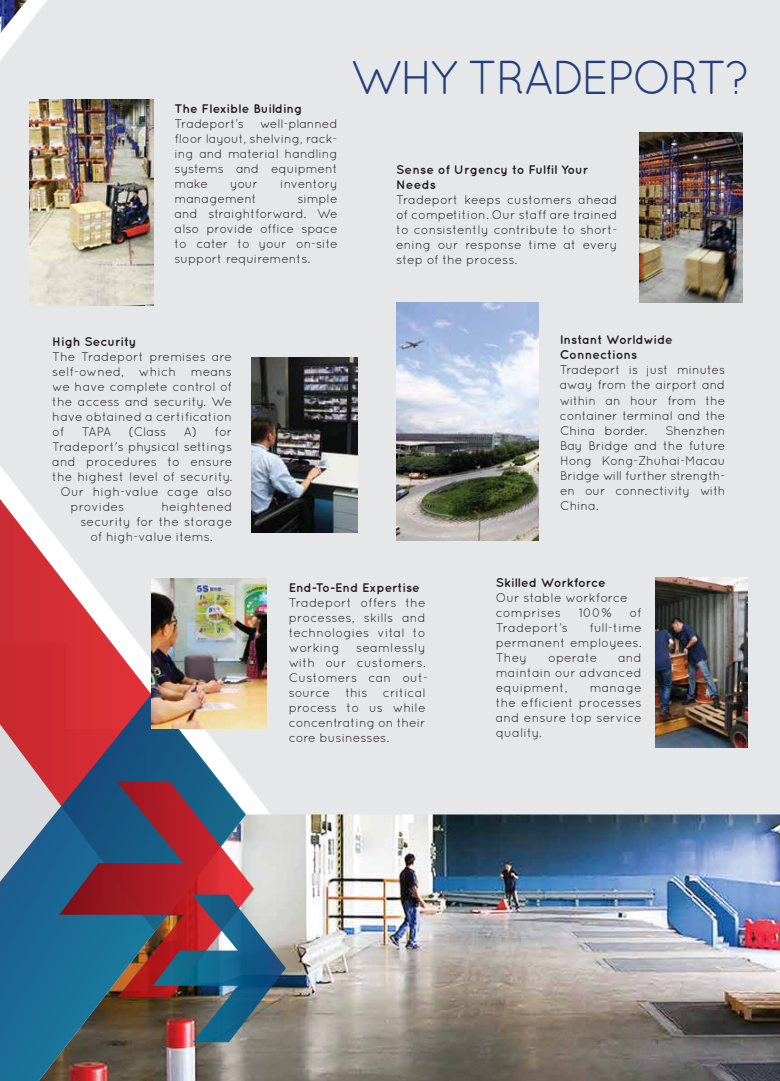
<style>
.page{position:relative;width:780px;height:1081px;background:#fff}
.page>*{position:absolute;margin:0;border:0;box-sizing:border-box;transform-origin:0 0}
.t1{font:47.5px "Quicksand";letter-spacing:-.05em;color:#233d7d}
.t2{font:12.5px/15px "Quicksand";color:#231f20;text-align:justify}
.t3{font:700 12.5px/15px "Quicksand";color:#231f20}
</style>
<div class="page">
<div style="left:0;top:0;width:780px;height:814px;background:#e6e7e8"></div>
<img style="left:246px;top:814px;width:534px;height:267px">
<img style="left:0;top:0;width:27px;height:34px">
<svg style="left:0;top:262px;width:245px;height:432px;background:#e4c9cb"></svg>
<svg style="left:0;top:694px;width:246px;height:387px;background:#706b7d"></svg>
<img style="left:151px;top:579px;width:115px;height:149px">
<svg style="left:59px;top:781px;width:195px;height:216px;background:#625169"></svg>
<img style="left:153px;top:894px;width:133px;height:148px">
<img style="left:29px;top:99px;width:124px;height:206px">
<img style="left:251px;top:358px;width:106px;height:175px">
<img style="left:396px;top:302px;width:142px;height:238px">
<img style="left:639px;top:132px;width:103px;height:170px">
<img style="left:656px;top:577px;width:91px;height:170px">
<p class="t3" style="left:174px;top:101px;width:129px">The Flexible Building</p>
<p class="t2" style="left:174px;top:116px;width:71px">Tradeport’s</p>
<p class="t2" style="left:174px;top:116px;width:165px;text-indent:85px">well-planned floor layout, shelving, rack&shy;ing and material handling systems and equipment make</p>
<p class="t2" style="left:230px;top:176px;width:29px">your</p>
<p class="t2" style="left:280px;top:176px;width:59px">inventory</p>
<p class="t2" style="left:174px;top:191px;width:84px">management</p>
<p class="t2" style="left:174px;top:191px;width:165px;text-indent:123px">simple and straightforward. We also provide office space to cater to your on-site support requirements.</p>
<h1 class="t1" style="left:350px;top:50px;width:401px">WHY TRADEPORT?</h1>
<p class="t3" style="left:396px;top:162px;width:194px">Sense of Urgency to Fulfil Your<br>Needs</p>
<p class="t2" style="left:396px;top:192px;width:223px">Tradeport keeps customers ahead of competition. Our staff are trained to consistently contribute to short&shy;ening our response time at every step of the process.</p>
<p class="t3" style="left:52px;top:333px;width:86px">High Security</p>
<p class="t2" style="left:52px;top:349px;width:181px">The Tradeport premises are self-owned, which means we have complete control of the access and security. We have obtained a certification of</p>
<p class="t2" style="left:82px;top:424px;width:31px">TAPA</p>
<p class="t2" style="left:129px;top:424px;width:39px">(Class</p>
<p class="t2" style="left:184px;top:424px;width:50px">A) for</p>
<p class="t2" style="left:52px;top:439px;width:181px">Tradeport's physical settings</p>
<p class="t2" style="left:52px;top:454px;width:181px">and procedures to ensure</p>
<p class="t2" style="left:52px;top:469px;width:181px">the highest level of security.</p>
<p class="t2" style="left:60px;top:484px;width:173px">Our high-value cage also</p>
<p class="t2" style="left:70px;top:499px;width:55px">provides</p>
<p class="t2" style="left:161px;top:499px;width:73px">heightened</p>
<p class="t2" style="left:80px;top:514px;width:153px">security for the storage</p>
<p class="t2" style="left:90px;top:529px;width:124px">of high-value items.</p>
<p class="t3" style="left:559px;top:332px;width:115px">Instant Worldwide<br>Connections</p>
<p class="t2" style="left:559px;top:362px;width:167px">Tradeport is just minutes away from the airport and within an hour from the container terminal and the China border.</p>
<p class="t2" style="left:560px;top:422px;width:167px;text-indent:105px">Shenzhen Bay Bridge and the future Hong Kong-Zhuhai-Macau Bridge will further strength&shy;en our connectivity with China.</p>
<p class="t3" style="left:289px;top:580px;width:132px">End-To-End Expertise</p>
<p class="t2" style="left:289px;top:595px;width:138px">Tradeport offers the processes, skills and technologies vital to working</p>
<p class="t2" style="left:289px;top:640px;width:141px;text-align:left;text-indent:67px">seamlessly with our customers.<br>Customers can out&shy;source this critical process to us while concentrating on their core businesses.</p>
<p class="t3" style="left:496px;top:575px;width:111px">Skilled Workforce</p>
<p class="t2" style="left:496px;top:590px;width:133px">Our stable workforce comprises</p>
<p class="t2" style="left:579px;top:605px;width:34px">100%</p>
<p class="t2" style="left:629px;top:605px;width:14px">of</p>
<p class="t2" style="left:496px;top:620px;width:74px">Tradeport’s</p>
<p class="t2" style="left:496px;top:620px;width:147px;text-indent:93px">full-time permanent employees.<br>They</p>
<p class="t2" style="left:496px;top:650px;width:147px;text-indent:122px">and maintain our advanced equipment,</p>
<p class="t2" style="left:548px;top:650px;width:51px">operate</p>
<p class="t2" style="left:496px;top:680px;width:147px;text-indent:94px">manage the efficient processes and ensure top service quality.</p>
</div>
